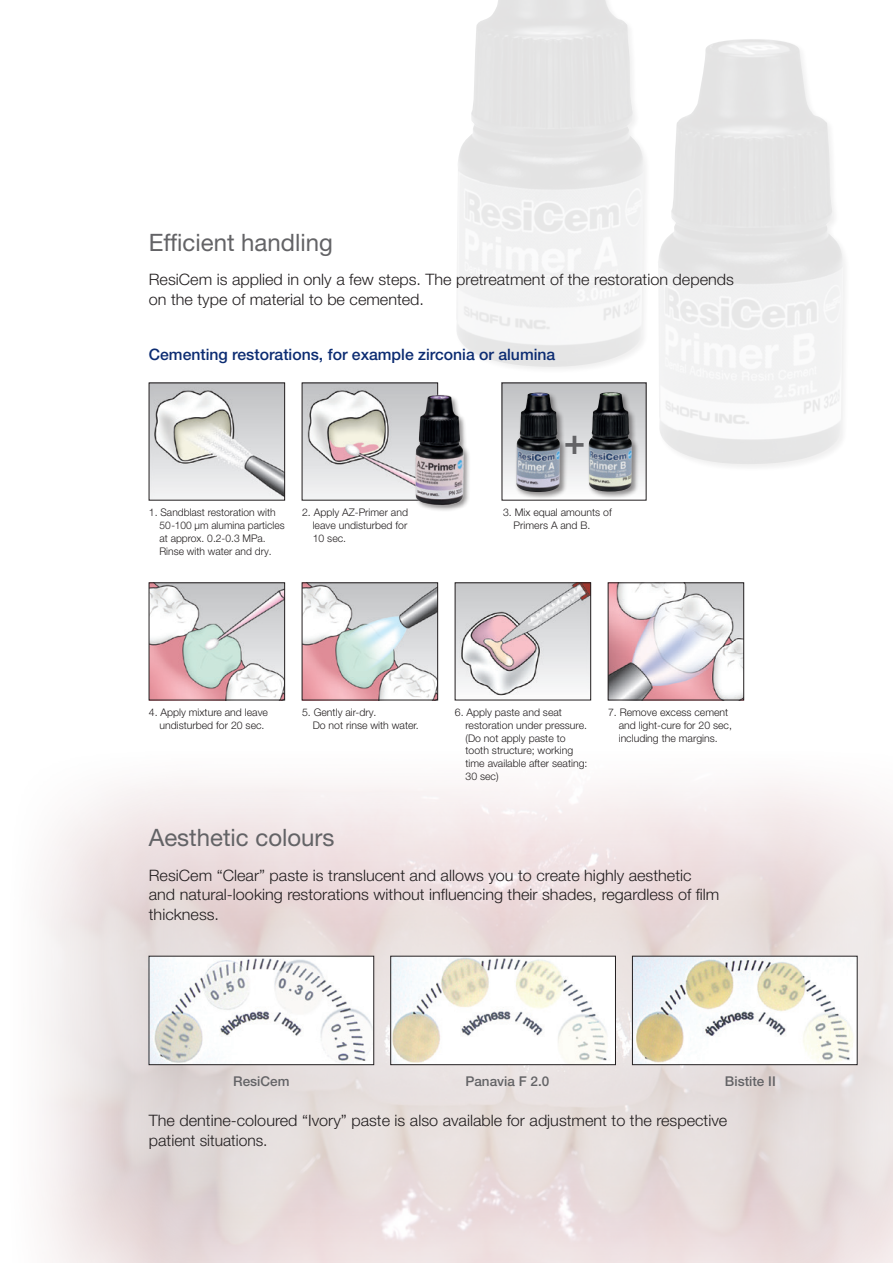
<style>
.page{position:relative;width:893px;height:1263px;background:#fff}
.page>*{position:absolute;margin:0;border:0;box-sizing:border-box;transform-origin:0 0}
.t1{font:500 36px "Helvetica Neue LT Pro";color:#636366}
.t2{font:24px "Helvetica Neue LT Pro";color:#636366}
.t3{font:300 15.75px/19.5px "Helvetica Neue LT Pro";color:#231f20}
.t4{font:500 15.75px "Helvetica Neue LT Pro";color:#0c2c72}
.t5{font:500 13.5px "Helvetica Neue LT Pro";color:#636366}
.t6{font:300 10.5px/12.8px "Helvetica Neue LT Pro";color:#231f20}
</style>
<div class="page">
<img style="left:43px;top:782px;width:850px;height:481px">
<img style="left:457px;top:0;width:187px;height:367px">
<img style="left:658px;top:39px;width:186px;height:425px">
<img style="left:151px;top:958px;width:221px;height:105px">
<div style="left:149px;top:956px;width:225px;height:109px;border:1px solid #231f20"></div>
<img style="left:393px;top:958px;width:221px;height:105px">
<div style="left:391px;top:956px;width:225px;height:109px;border:1px solid #231f20"></div>
<img style="left:634px;top:958px;width:221px;height:105px">
<div style="left:632px;top:956px;width:225px;height:109px;border:1px solid #231f20"></div>
<img style="left:151px;top:385px;width:132px;height:113px">
<img style="left:304px;top:385px;width:132px;height:113px">
<div style="left:414px;top:394px;width:57px;height:118px;background:#231f20;opacity:.5"></div>
<img style="left:402px;top:393px;width:69px;height:113px">
<div style="left:502px;top:383px;width:144px;height:117px;background:linear-gradient(to bottom,#bebfc2,#fdfdfd)"></div>
<div style="left:514px;top:391px;width:54px;height:109px;background:#231f20;opacity:.5"></div>
<img style="left:516px;top:393px;width:44px;height:99px">
<img style="left:151px;top:585px;width:132px;height:113px">
<img style="left:457px;top:585px;width:132px;height:111px">
<img style="left:610px;top:585px;width:132px;height:113px">
<div style="left:608px;top:583px;width:136px;height:117px;border:1px solid #231f20"></div>
<img style="left:304px;top:585px;width:132px;height:113px">
<div style="left:587px;top:390px;width:53px;height:109px;background:#231f20;opacity:.5"></div>
<img style="left:589px;top:392px;width:43px;height:100px">
<h2 class="t2" style="left:149px;top:228px;width:186px">Efficient handling</h2>
<h3 class="t3" style="left:149px;top:270px;width:587px">ResiCem is applied in only a few steps. The pretreatment of the restoration depends on the type of material to be cemented.</h3>
<h3 class="t4" style="left:149px;top:345px;width:408px">Cementing restorations, for example zirconia or alumina</h3>
<h1 class="t1" style="left:564px;top:420px;width:23px">+</h1>
<p class="t6" style="left:159px;top:506px;width:127px;text-indent:-11px">1. Sandblast restoration with<br>50-100 µm alumina particles at approx. 0.2-0.3 MPa.<br>Rinse with water and dry.</p>
<p class="t6" style="left:313px;top:506px;width:97px;text-align:justify;text-indent:-11px">2. Apply AZ-Primer and leave undisturbed for 10 sec.</p>
<p class="t6" style="left:514px;top:506px;width:100px;text-indent:-11px">3. Mix equal amounts of<br>Primers A and B.</p>
<p class="t6" style="left:159px;top:706px;width:110px;text-indent:-11px">4. Apply mixture and leave undisturbed for 20 sec.</p>
<p class="t6" style="left:313px;top:706px;width:108px;text-indent:-11px">5. Gently air-dry.<br>Do not rinse with water.</p>
<p class="t6" style="left:465px;top:706px;width:123px;text-indent:-11px">6. Apply paste and seat restoration under pressure. (Do not apply paste to tooth structure; working time available after seating:<br>30 sec)</p>
<p class="t6" style="left:619px;top:706px;width:115px;text-indent:-11px">7. Remove excess cement and light-cure for 20 sec, including the margins.</p>
<h2 class="t2" style="left:149px;top:823px;width:187px">Aesthetic colours</h2>
<h3 class="t3" style="left:149px;top:865px;width:572px">ResiCem “Clear” paste is translucent and allows you to create highly aesthetic and natural-looking restorations without influencing their shades, regardless of film thickness.</h3>
<p class="t5" style="left:233px;top:1073px;width:58px">ResiCem</p>
<p class="t5" style="left:465px;top:1073px;width:85px">Panavia F 2.0</p>
<p class="t5" style="left:725px;top:1073px;width:52px">Bistite II</p>
<h3 class="t3" style="left:149px;top:1110px;width:580px">The dentine-coloured “Ivory” paste is also available for adjustment to the respective patient situations.</h3>
</div>
